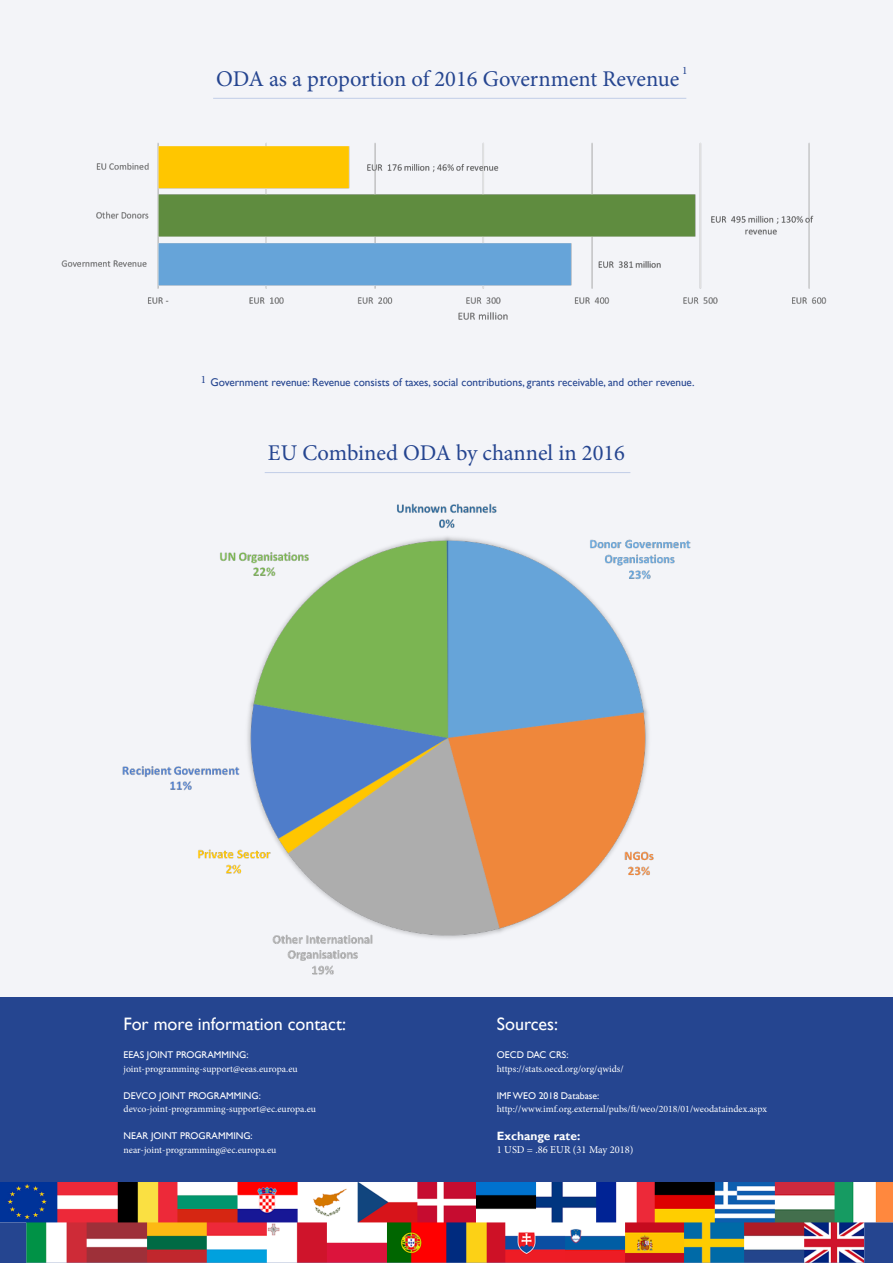
<style>
.page{position:relative;width:893px;height:1263px;background:#f3f4f8}
.page>*{position:absolute;margin:0;border:0;box-sizing:border-box;transform-origin:0 0}
.t1{font:22.5px "Minion Pro";letter-spacing:-.005em;color:#254590}
.t2{font:18px "Gill Sans";color:#fff}
.t3{font:700 12px "Gill Sans";color:#fff}
.t4{font:11.25px "Gill Sans";color:#254590}
.t5{font:11.25px "Minion Pro";color:#254590}
.t6{font:10.5px "Minion Pro";color:#fff}
.t7{font:9.75px "Minion Pro";color:#fff}
.t8{font:9.75px "Gill Sans";color:#fff}
</style>
<div class="page">
<div style="left:0;top:998px;width:893px;height:265px;background:#254590"></div>
<img style="left:61px;top:143px;width:766px;height:177px">
<hr style="left:213px;top:98px;width:473px;height:1px;background:#c4d0e8">
<img style="left:122px;top:503px;width:569px;height:472px">
<hr style="left:265px;top:472px;width:365px;height:1px;background:#c4d0e8">
<img style="left:0;top:1183px;width:893px;height:80px">
<p class="t1" style="left:216px;top:63px;width:465px">ODA as a proportion of 2016 Government Revenue</p>
<p class="t5" style="left:682px;top:63px;width:7px">1</p>
<p class="t5" style="left:201px;top:372px;width:7px">1</p>
<p class="t4" style="left:210px;top:376px;width:486px">Government revenue: Revenue consists of taxes, social contributions, grants receivable, and other revenue.</p>
<p class="t1" style="left:268px;top:437px;width:359px">EU Combined ODA by channel in 2016</p>
<p class="t2" style="left:124px;top:1014px;width:224px">For more information contact:</p>
<p class="t2" style="left:497px;top:1014px;width:63px">Sources:</p>
<p class="t8" style="left:124px;top:1049px;width:127px">EEAS JOINT PROGRAMMING:</p>
<p class="t7" style="left:124px;top:1062px;width:176px">joint-programming-support@eeas.europa.eu</p>
<p class="t8" style="left:124px;top:1089px;width:139px">DEVCO JOINT PROGRAMMING:</p>
<p class="t7" style="left:124px;top:1102px;width:194px">devco-joint-programming-support@ec.europa.eu</p>
<p class="t8" style="left:124px;top:1130px;width:131px">NEAR JOINT PROGRAMMING:</p>
<p class="t7" style="left:124px;top:1143px;width:154px">near-joint-programming@ec.europa.eu</p>
<p class="t8" style="left:497px;top:1049px;width:73px">OECD DAC CRS:</p>
<p class="t7" style="left:497px;top:1062px;width:128px">https://stats.oecd.org/org/qwids/</p>
<p class="t8" style="left:497px;top:1089px;width:104px">IMF WEO 2018 Database:</p>
<p class="t7" style="left:497px;top:1102px;width:272px">http://www.imf.org.external/pubs/ft/weo/2018/01/weodataindex.aspx</p>
<p class="t3" style="left:497px;top:1129px;width:85px">Exchange rate:</p>
<p class="t6" style="left:497px;top:1143px;width:138px">1 USD = .86 EUR (31 May 2018)</p>
</div>
